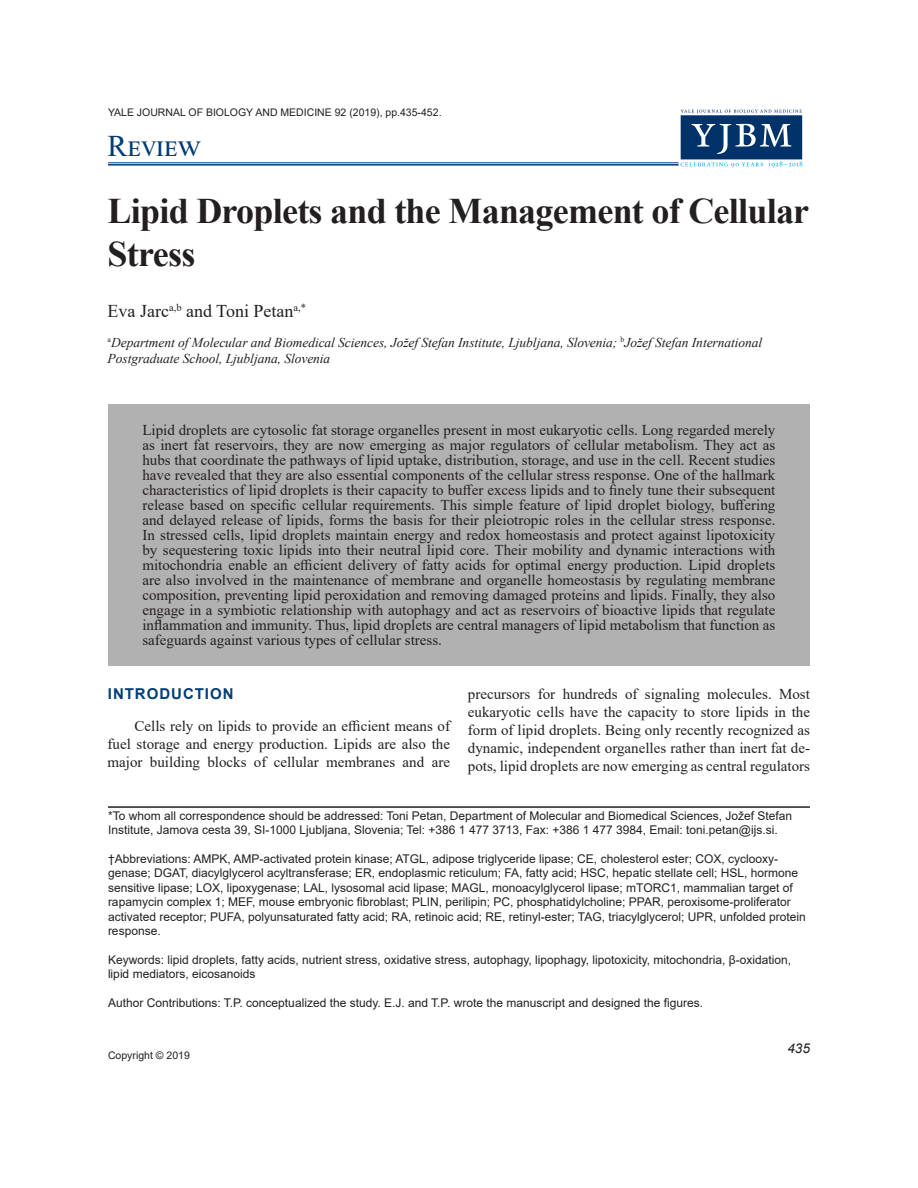
<style>
.page{position:relative;width:918px;height:1188px;background:#fff}
.page>*{position:absolute;margin:0;border:0;box-sizing:border-box;transform-origin:0 0}
.t1{font:700 36px/43.2px "Times New Roman";letter-spacing:-.02em;color:#231f20}
.t2{font:30px "Times New Roman";color:#013c76}
.t3{font:18px "Times New Roman";color:#231f20}
.t4{font:15px/15px "Times New Roman";color:#231f20;text-align:justify}
.t5{font:700 15px "Arial";letter-spacing:.065em;color:#003d76}
.t6{font:italic 13.5px/16.2px "Times New Roman";letter-spacing:-.005em;color:#231f20}
.t7{font:italic 13.5px "Arial";color:#231f20}
.t8{font:12px/14.4px "Arial";color:#231f20}
.t9{font:10.5px "Arial";color:#231f20}
</style>
<div class="page">
<svg style="left:680px;top:110px;width:122px;height:58px"></svg>
<hr style="left:108px;top:163px;width:571px;height:1px;background:#013c76">
<hr style="left:108px;top:164px;width:571px;height:2px;background:#013c76">
<div style="left:108px;top:404px;width:702px;height:261px;background:#b2b1b1"></div>
<hr style="left:108px;top:806px;width:702px;height:2px;background:#231f20">
<p class="t9" style="left:108px;top:105px;width:335px">YALE JOURNAL OF BIOLOGY AND MEDICINE 92 (2019), pp.435-452.</p>
<h2 class="t2" style="left:108px;top:124px;width:95px">Review</h2>
<h1 class="t1" style="left:108px;top:188px;width:703px">Lipid Droplets and the Management of Cellular<br>Stress</h1>
<p class="t3" style="left:108px;top:298px;width:200px">Eva Jarc<sup>a,b</sup> and Toni Petan<sup>a,*</sup></p>
<p class="t6" style="left:108px;top:334px;width:656px"><sup>a</sup>Department of Molecular and Biomedical Sciences, Jožef Stefan Institute, Ljubljana, Slovenia; <sup>b</sup>Jožef Stefan International<br>Postgraduate School, Ljubljana, Slovenia</p>
<p class="t4" style="left:142px;top:422px;width:635px">Lipid droplets are cytosolic fat storage organelles present in most eukaryotic cells. Long regarded merely as inert fat reservoirs, they are now emerging as major regulators of cellular metabolism. They act as hubs that coordinate the pathways of lipid uptake, distribution, storage, and use in the cell. Recent studies have revealed that they are also essential components of the cellular stress response. One of the hallmark characteristics of lipid droplets is their capacity to buffer excess lipids and to finely tune their subsequent release based on specific cellular requirements. This simple feature of lipid droplet biology, buffering and delayed release of lipids, forms the basis for their pleiotropic roles in the cellular stress response.<br>In stressed cells, lipid droplets maintain energy and redox homeostasis and protect against lipotoxicity by sequestering toxic lipids into their neutral lipid core. Their mobility and dynamic interactions with mitochondria enable an efficient delivery of fatty acids for optimal energy production. Lipid droplets are also involved in the maintenance of membrane and organelle homeostasis by regulating membrane composition, preventing lipid peroxidation and removing damaged proteins and lipids. Finally, they also engage in a symbiotic relationship with autophagy and act as reservoirs of bioactive lipids that regulate inflammation and immunity. Thus, lipid droplets are central managers of lipid metabolism that function as safeguards against various types of cellular stress.</p>
<p class="t5" style="left:108px;top:684px;width:127px">INTRODUCTION</p>
<p class="t4" style="left:108px;top:716px;width:344px;line-height:18px;text-indent:27px">Cells rely on lipids to provide an efficient means of fuel storage and energy production. Lipids are also the major building blocks of cellular membranes and are</p>
<p class="t4" style="left:468px;top:684px;width:344px;line-height:18px">precursors for hundreds of signaling molecules. Most eukaryotic cells have the capacity to store lipids in the form of lipid droplets. Being only recently recognized as dynamic, independent organelles rather than inert fat de&shy;pots, lipid droplets are now emerging as central regulators</p>
<p class="t8" style="left:108px;top:808px;width:686px">*To whom all correspondence should be addressed: Toni Petan, Department of Molecular and Biomedical Sciences, Jožef Stefan<br>Institute, Jamova cesta 39, SI-1000 Ljubljana, Slovenia; Tel: +386 1 477 3713, Fax: +386 1 477 3984, Email: toni.petan@ijs.si.</p>
<p class="t8" style="left:108px;top:852px;width:699px">†Abbreviations: AMPK, AMP-activated protein kinase; ATGL, adipose triglyceride lipase; CE, cholesterol ester; COX, cyclooxy&shy;genase; DGAT, diacylglycerol acyltransferase; ER, endoplasmic reticulum; FA, fatty acid; HSC, hepatic stellate cell; HSL, hormone sensitive lipase; LOX, lipoxygenase; LAL, lysosomal acid lipase; MAGL, monoacylglycerol lipase; mTORC1, mammalian target of rapamycin complex 1; MEF, mouse embryonic fibroblast; PLIN, perilipin; PC, phosphatidylcholine; PPAR, peroxisome-proliferator activated receptor; PUFA, polyunsaturated fatty acid; RA, retinoic acid; RE, retinyl-ester; TAG, triacylglycerol; UPR, unfolded protein response.</p>
<p class="t8" style="left:108px;top:952px;width:685px">Keywords: lipid droplets, fatty acids, nutrient stress, oxidative stress, autophagy, lipophagy, lipotoxicity, mitochondria, β-oxidation, lipid mediators, eicosanoids</p>
<p class="t8" style="left:108px;top:996px;width:597px">Author Contributions: T.P. conceptualized the study. E.J. and T.P. wrote the manuscript and designed the figures.</p>
<p class="t9" style="left:108px;top:1048px;width:83px">Copyright © 2019</p>
<p class="t7" style="left:787px;top:1040px;width:24px">435</p>
</div>
